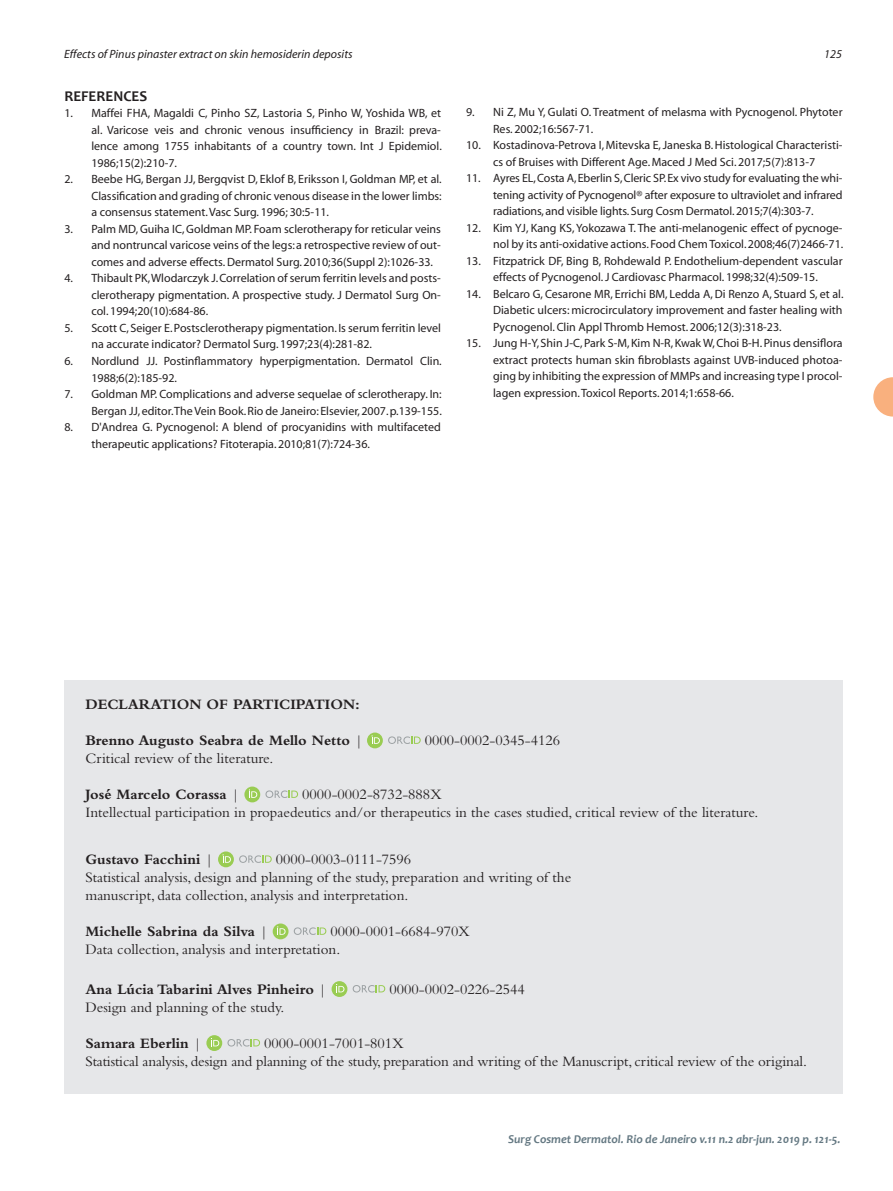
<style>
.page{position:relative;width:893px;height:1191px;background:#fff}
.page>*{position:absolute;margin:0;border:0;box-sizing:border-box;transform-origin:0 0}
.Surgical-PT_-_2016{font:15px "Bembo";color:#231f20}
.t1{font:700 15px "Bembo";color:#231f20}
.t2{font:700 15px "Candara";color:#231f20}
.t3{font:12px/16.5px "Myriad";color:#231f20;text-align:justify}
.t4{font:italic 700 12px "Candara";color:#647882}
.t5{font:italic 12px "Myriad";color:#231f20}
.s1{font-weight:400}
</style>
<div class="page">
<svg style="left:873px;top:377px;width:20px;height:39px"></svg>
<div style="left:64px;top:680px;width:779px;height:413px;background:#e6e7e9"></div>
<svg style="left:367px;top:732px;width:16px;height:16px"></svg>
<svg style="left:388px;top:736px;width:33px;height:8px"></svg>
<svg style="left:371px;top:735px;width:9px;height:9px"></svg>
<svg style="left:244px;top:786px;width:16px;height:16px"></svg>
<svg style="left:265px;top:790px;width:33px;height:8px"></svg>
<svg style="left:249px;top:789px;width:8px;height:9px"></svg>
<svg style="left:218px;top:851px;width:16px;height:16px"></svg>
<svg style="left:239px;top:855px;width:33px;height:8px"></svg>
<svg style="left:223px;top:854px;width:8px;height:8px"></svg>
<div style="left:273px;top:923px;width:15px;height:16px;background:#99cc52;border-radius:50%"></div>
<svg style="left:294px;top:927px;width:32px;height:8px"></svg>
<svg style="left:277px;top:926px;width:9px;height:8px"></svg>
<svg style="left:332px;top:981px;width:15px;height:16px"></svg>
<svg style="left:353px;top:985px;width:32px;height:7px"></svg>
<svg style="left:336px;top:984px;width:8px;height:8px"></svg>
<svg style="left:206px;top:1035px;width:16px;height:16px"></svg>
<svg style="left:227px;top:1039px;width:33px;height:7px"></svg>
<svg style="left:211px;top:1038px;width:8px;height:8px"></svg>
<p class="t5" style="left:64px;top:48px;width:290px">Effects of Pinus pinaster extract on skin hemosiderin deposits</p>
<p class="t5" style="left:824px;top:48px;width:19px">125</p>
<p class="t2" style="left:64px;top:87px;width:84px">REFERENCES</p>
<p class="t3" style="left:91px;top:106px;width:352px;text-indent:-27px">1. Maffei FHA, Magaldi C, Pinho SZ, Lastoria S, Pinho W, Yoshida WB, et al. Varicose veis and chronic venous insufficiency in Brazil: preva&shy;lence among 1755 inhabitants of a country town. Int J Epidemiol.<br>1986;15(2):210-7.</p>
<p class="t3" style="left:91px;top:172px;width:352px;text-indent:-27px">2. Beebe HG, Bergan JJ, Bergqvist D, Eklof B, Eriksson I, Goldman MP, et al.<br>Classification and grading of chronic venous disease in the lower limbs: a consensus statement. Vasc Surg. 1996; 30:5-11.</p>
<p class="t3" style="left:91px;top:221px;width:351px;text-indent:-27px">3. Palm MD, Guiha IC, Goldman MP. Foam sclerotherapy for reticular veins and nontruncal varicose veins of the legs: a retrospective review of out&shy;comes and adverse effects. Dermatol Surg. 2010;36(Suppl 2):1026-33.</p>
<p class="t3" style="left:91px;top:271px;width:351px;text-indent:-27px">4. Thibault PK, Wlodarczyk J. Correlation of serum ferritin levels and posts&shy;clerotherapy pigmentation. A prospective study. J Dermatol Surg On&shy;col. 1994;20(10):684-86.</p>
<p class="t3" style="left:91px;top:320px;width:351px;text-indent:-27px">5. Scott C, Seiger E. Postsclerotherapy pigmentation. Is serum ferritin level na accurate indicator? Dermatol Surg. 1997;23(4):281-82.</p>
<p class="t3" style="left:91px;top:353px;width:352px;text-indent:-27px">6. Nordlund JJ. Postinflammatory hyperpigmentation. Dermatol Clin.<br>1988;6(2):185-92.</p>
<p class="t3" style="left:64px;top:386px;width:379px;text-align:right">7. Goldman MP. Complications and adverse sequelae of sclerotherapy. In:<br>Bergan JJ, editor. The Vein Book. Rio de Janeiro: Elsevier, 2007. p.139-155.</p>
<p class="t3" style="left:91px;top:419px;width:351px;text-indent:-27px">8. D'Andrea G. Pycnogenol: A blend of procyanidins with multifaceted therapeutic applications? Fitoterapia. 2010;81(7):724-36.</p>
<p class="t3" style="left:493px;top:105px;width:351px;text-indent:-27px">9. Ni Z, Mu Y, Gulati O. Treatment of melasma with Pycnogenol. Phytoter<br>Res. 2002;16:567-71.</p>
<p class="t3" style="left:466px;top:138px;width:378px;text-align:center">10. Kostadinova-Petrova I, Mitevska E, Janeska B. Histological Characteristi&shy;cs of Bruises with Different Age. Maced J Med Sci. 2017;5(7):813-7</p>
<p class="t3" style="left:493px;top:171px;width:351px;text-indent:-27px">11. Ayres EL, Costa A, Eberlin S, Cleric SP. Ex vivo study for evaluating the whi&shy;tening activity of Pycnogenol® after exposure to ultraviolet and infrared radiations, and visible lights. Surg Cosm Dermatol. 2015;7(4):303-7.</p>
<p class="t3" style="left:466px;top:220px;width:379px;text-align:right">12. Kim YJ, Kang KS, Yokozawa T. The anti-melanogenic effect of pycnoge&shy;nol by its anti-oxidative actions. Food Chem Toxicol. 2008;46(7)2466-71.</p>
<p class="t3" style="left:466px;top:253px;width:378px;text-align:center">13. Fitzpatrick DF, Bing B, Rohdewald P. Endothelium-dependent vascular effects of Pycnogenol. J Cardiovasc Pharmacol. 1998;32(4):509-15.</p>
<p class="t3" style="left:493px;top:286px;width:352px;text-indent:-27px">14. Belcaro G, Cesarone MR, Errichi BM, Ledda A, Di Renzo A, Stuard S, et al.<br>Diabetic ulcers: microcirculatory improvement and faster healing with Pycnogenol. Clin Appl Thromb Hemost. 2006;12(3):318-23.</p>
<p class="t3" style="left:493px;top:336px;width:351px;text-indent:-27px">15. Jung H-Y, Shin J-C, Park S-M, Kim N-R, Kwak W, Choi B-H. Pinus densiflora extract protects human skin fibroblasts against UVB-induced photoa&shy;ging by inhibiting the expression of MMPs and increasing type I procol&shy;lagen expression. Toxicol Reports. 2014;1:658-66.</p>
<p class="t1" style="left:85px;top:696px;width:276px">DECLARATION OF PARTICIPATION:</p>
<p class="t1" style="left:85px;top:732px;width:279px">Brenno Augusto Seabra de Mello Netto <span class="s1">|</span></p>
<p class="Surgical-PT_-_2016" style="left:425px;top:732px;width:137px">0000-0002-0345-4126</p>
<p class="Surgical-PT_-_2016" style="left:85px;top:750px;width:189px">Critical review of the literature.</p>
<p class="t1" style="left:85px;top:786px;width:155px">José Marcelo Corassa <span class="s1">|</span></p>
<p class="Surgical-PT_-_2016" style="left:302px;top:786px;width:141px">0000-0002-8732-888X</p>
<p class="Surgical-PT_-_2016" style="left:85px;top:804px;width:674px">Intellectual participation in propaedeutics and/or therapeutics in the cases studied, critical review of the literature.</p>
<p class="t1" style="left:85px;top:851px;width:129px">Gustavo Facchini <span class="s1">|</span></p>
<p class="Surgical-PT_-_2016" style="left:276px;top:851px;width:137px">0000-0003-0111-7596</p>
<p class="Surgical-PT_-_2016" style="left:85px;top:869px;width:487px">Statistical analysis, design and planning of the study, preparation and writing of the</p>
<p class="Surgical-PT_-_2016" style="left:85px;top:887px;width:325px">manuscript, data collection, analysis and interpretation.</p>
<p class="t1" style="left:85px;top:923px;width:184px">Michelle Sabrina da Silva <span class="s1">|</span></p>
<p class="Surgical-PT_-_2016" style="left:331px;top:923px;width:141px">0000-0001-6684-970X</p>
<p class="Surgical-PT_-_2016" style="left:85px;top:941px;width:256px">Data collection, analysis and interpretation.</p>
<p class="t1" style="left:85px;top:981px;width:243px">Ana Lúcia Tabarini Alves Pinheiro <span class="s1">|</span></p>
<p class="Surgical-PT_-_2016" style="left:389px;top:980px;width:137px">0000-0002-0226-2544</p>
<p class="Surgical-PT_-_2016" style="left:85px;top:998px;width:200px">Design and planning of the study.</p>
<p class="t1" style="left:85px;top:1035px;width:117px">Samara Eberlin <span class="s1">|</span></p>
<p class="Surgical-PT_-_2016" style="left:264px;top:1034px;width:141px">0000-0001-7001-801X</p>
<p class="Surgical-PT_-_2016" style="left:85px;top:1052px;width:723px">Statistical analysis, design and planning of the study, preparation and writing of the Manuscript, critical review of the original.</p>
<p class="t4" style="left:508px;top:1131px;width:334px">Surg Cosmet Dermatol. Rio de Janeiro v.11 n.2 abr-jun. 2019 p. 121-5.</p>
</div>
